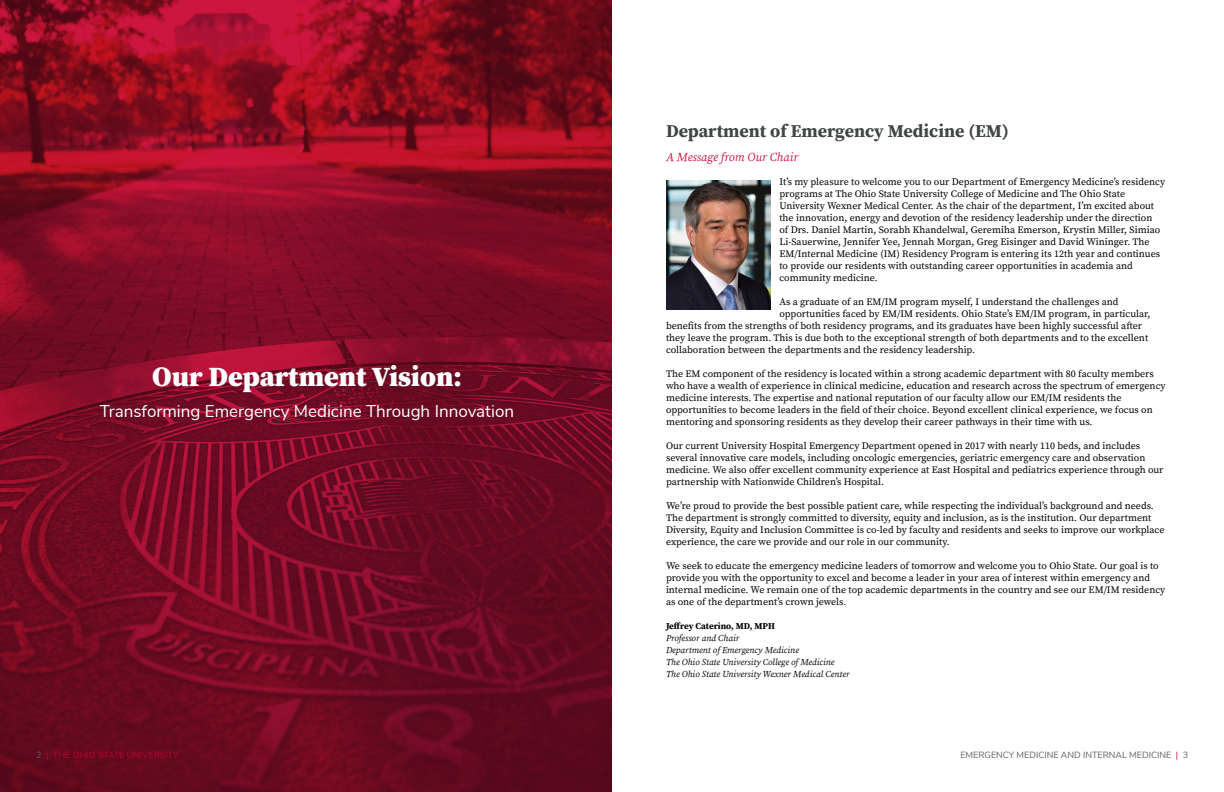
<style>
.page{position:relative;width:1224px;height:792px;background:#fff}
.page>*{position:absolute;margin:0;border:0;box-sizing:border-box;transform-origin:0 0}
.t1{font:900 28px "Buckeye Serif 2";color:#fff}
.t2{font:18px "Buckeye Serif 2 Bold 2";color:#414544}
.t3{font:17px "Buckeye Sans 2";color:#fff}
.t4{font:italic 12px "Buckeye Serif 2";color:#cd163f}
.t5{font:10px/12px "Buckeye Serif 2 Regular 2";color:#000}
.t6{font:10px "Buckeye Serif 2";color:#000}
.t7{font:italic 9px "Buckeye Serif 2";color:#000}
.t8{font:9px "Buckeye Sans 2";color:#606160}
.t9{font:9px "Buckeye Sans 2";color:#c00630}
.t10{font:700 9px "Buckeye Serif 2";color:#000}
.s1{font-family:"Buckeye Serif 2"}
.s2{color:#606160}
.s3{color:#c00630}
</style>
<div class="page">
<svg style="left:0;top:0;width:612px;height:792px;background:#7a0c23"></svg>
<img style="left:666px;top:180px;width:104px;height:130px">
<h1 class="t1" style="left:152px;top:361px;width:311px">Our Department Vision:</h1>
<h1 class="t3" style="left:100px;top:401px;width:416px">Transforming Emergency Medicine Through Innovation</h1>
<h1 class="t2" style="left:666px;top:121px;width:344px">Department of Emergency Medicine (EM)</h1>
<h2 class="t4" style="left:666px;top:149px;width:134px">A Message from Our Chair</h2>
<p class="t5" style="left:779px;top:176px;width:387px">It’s my pleasure to welcome you to our Department of Emergency Medicine’s residency programs at The Ohio State University College of Medicine and The Ohio State University Wexner Medical Center. As the chair of the department, I’m excited about the innovation, energy and devotion of the residency leadership under the direction<br>of Drs. Daniel Martin, Sorabh Khandelwal, Geremiha Emerson, Krystin Miller, Simiao Li-Sauerwine, Jennifer Yee, Jennah Morgan, Greg Eisinger and David Wininger. The EM/Internal Medicine (IM) Residency Program is entering its 12th year and continues to provide our residents with outstanding career opportunities in academia and community medicine.</p>
<p class="t5" style="left:779px;top:296px;width:341px">As a graduate of an EM/IM program myself, I understand the challenges and</p>
<p class="t5" style="left:779px;top:308px;width:373px">opportunities faced by EM/IM residents. Ohio State’s EM/IM program, in particular,</p>
<p class="t6" style="left:666px;top:319px;width:478px">benefits from the strengths of both residency programs, and its graduates have been highly successful after</p>
<p class="t5" style="left:666px;top:332px;width:484px">they leave the program. This is due both to the exceptional strength of both departments and to the excellent</p>
<p class="t5" style="left:666px;top:344px;width:311px">collaboration between the departments and the residency leadership.</p>
<p class="t5" style="left:666px;top:368px;width:501px">The EM component of the residency is located within a strong academic department with 80 faculty members who have a wealth of experience in clinical medicine, education and research across the spectrum of emergency medicine interests. The expertise and national reputation of our faculty allow our EM/IM residents the <span class="s1">opportunities to become leaders in the field of their choice. Beyond excellent clinical experience, we focus on </span>mentoring and sponsoring residents as they develop their career pathways in their time with us.</p>
<p class="t5" style="left:666px;top:440px;width:499px">Our current University Hospital Emergency Department opened in 2017 with nearly 110 beds, and includes several innovative care models, including oncologic emergencies, geriatric emergency care and observation <span class="s1">medicine. We also offer excellent community experience at East Hospital and pediatrics experience through our </span>partnership with Nationwide Children’s Hospital.</p>
<p class="t5" style="left:666px;top:500px;width:500px">We’re proud to provide the best possible patient care, while respecting the individual’s background and needs.<br>The department is strongly committed to diversity, equity and inclusion, as is the institution. Our department Diversity, Equity and Inclusion Committee is co-led by faculty and residents and seeks to improve our workplace experience, the care we provide and our role in our community.</p>
<p class="t5" style="left:666px;top:560px;width:501px">We seek to educate the emergency medicine leaders of tomorrow and welcome you to Ohio State. Our goal is to provide you with the opportunity to excel and become a leader in your area of interest within emergency and internal medicine. We remain one of the top academic departments in the country and see our EM/IM residency as one of the department’s crown jewels.</p>
<h3 class="t10" style="left:666px;top:620px;width:110px">Jeffrey Caterino, MD, MPH</h3>
<p class="t7" style="left:666px;top:632px;width:75px">Professor and Chair</p>
<p class="t7" style="left:666px;top:644px;width:135px">Department of Emergency Medicine</p>
<p class="t7" style="left:666px;top:656px;width:170px">The Ohio State University College of Medicine</p>
<p class="t7" style="left:666px;top:668px;width:185px">The Ohio State University Wexner Medical Center</p>
<p class="t9" style="left:36px;top:749px;width:144px"><span class="s2">2</span> | THE OHIO STATE UNIVERSITY</p>
<p class="t8" style="left:960px;top:749px;width:229px">EMERGENCY MEDICINE AND INTERNAL MEDICINE <span class="s3">|</span> 3</p>
</div>
